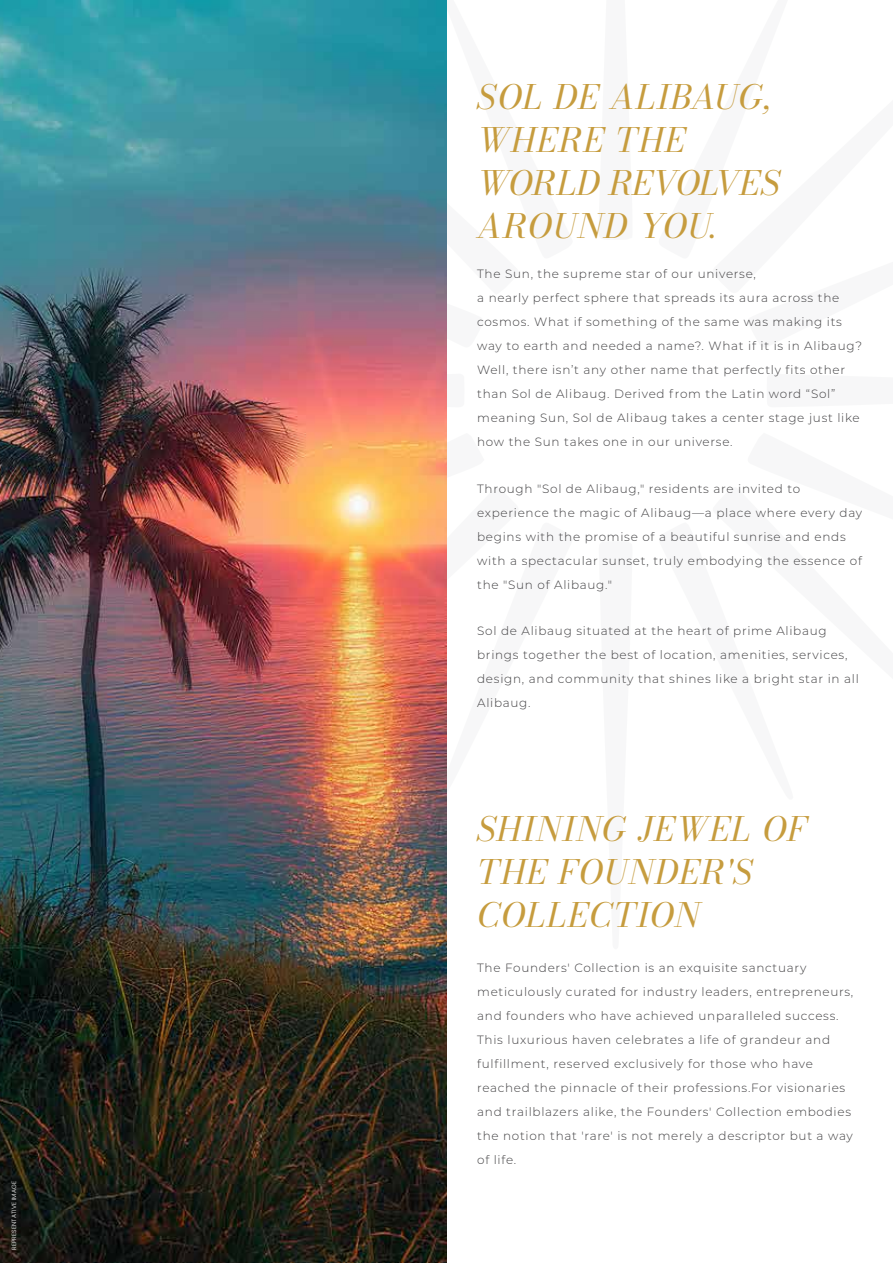
<style>
.page{position:relative;width:893px;height:1263px;background:#fff}
.page>*{position:absolute;margin:0;border:0;box-sizing:border-box;transform-origin:0 0}
.t1{font:italic 33.3px/43px "Bodoni Moda";letter-spacing:.03em;color:#c69c3e}
.t2{font:italic 33.3px/43px "Bodoni Moda";letter-spacing:.05em;color:#c69c3e}
.t3{font:300 12px/24px "Montserrat";letter-spacing:.06em;color:#414042}
.t4{font:300 6.15px "Poppins";letter-spacing:.02em;color:#fff}
</style>
<div class="page">
<img style="left:0;top:0;width:447px;height:1263px">
<p class="t4" style="left:10px;top:1250px;width:70px;rotate:-90deg">REPRESENTATIVE IMAGE</p>
<h1 class="t1" style="left:477px;top:75px;width:304px">SOL DE ALIBAUG,<br>WHERE THE<br>WORLD REVOLVES<br>AROUND YOU.</h1>
<p class="t3" style="left:477px;top:261px;width:386px">The Sun, the supreme star of our universe,<br>a nearly perfect sphere that spreads its aura across the cosmos. What if something of the same was making its way to earth and needed a name?. What if it is in Alibaug?<br>Well, there isn’t any other name that perfectly fits other than Sol de Alibaug. Derived from the Latin word “Sol” meaning Sun, Sol de Alibaug takes a center stage just like how the Sun takes one in our universe.</p>
<p class="t3" style="left:477px;top:476px;width:387px">Through "Sol de Alibaug," residents are invited to experience the magic of Alibaug—a place where every day begins with the promise of a beautiful sunrise and ends with a spectacular sunset, truly embodying the essence of the "Sun of Alibaug."</p>
<p class="t3" style="left:477px;top:618px;width:383px">Sol de Alibaug situated at the heart of prime Alibaug brings together the best of location, amenities, services, design, and community that shines like a bright star in all Alibaug.</p>
<h1 class="t2" style="left:477px;top:807px;width:331px">SHINING JEWEL OF<br>THE FOUNDER'S<br>COLLECTION</h1>
<p class="t3" style="left:477px;top:955px;width:378px">The Founders' Collection is an exquisite sanctuary meticulously curated for industry leaders, entrepreneurs, and founders who have achieved unparalleled success.<br>This luxurious haven celebrates a life of grandeur and fulfillment, reserved exclusively for those who have reached the pinnacle of their professions.For visionaries and trailblazers alike, the Founders' Collection embodies the notion that 'rare' is not merely a descriptor but a way of life.</p>
</div>
